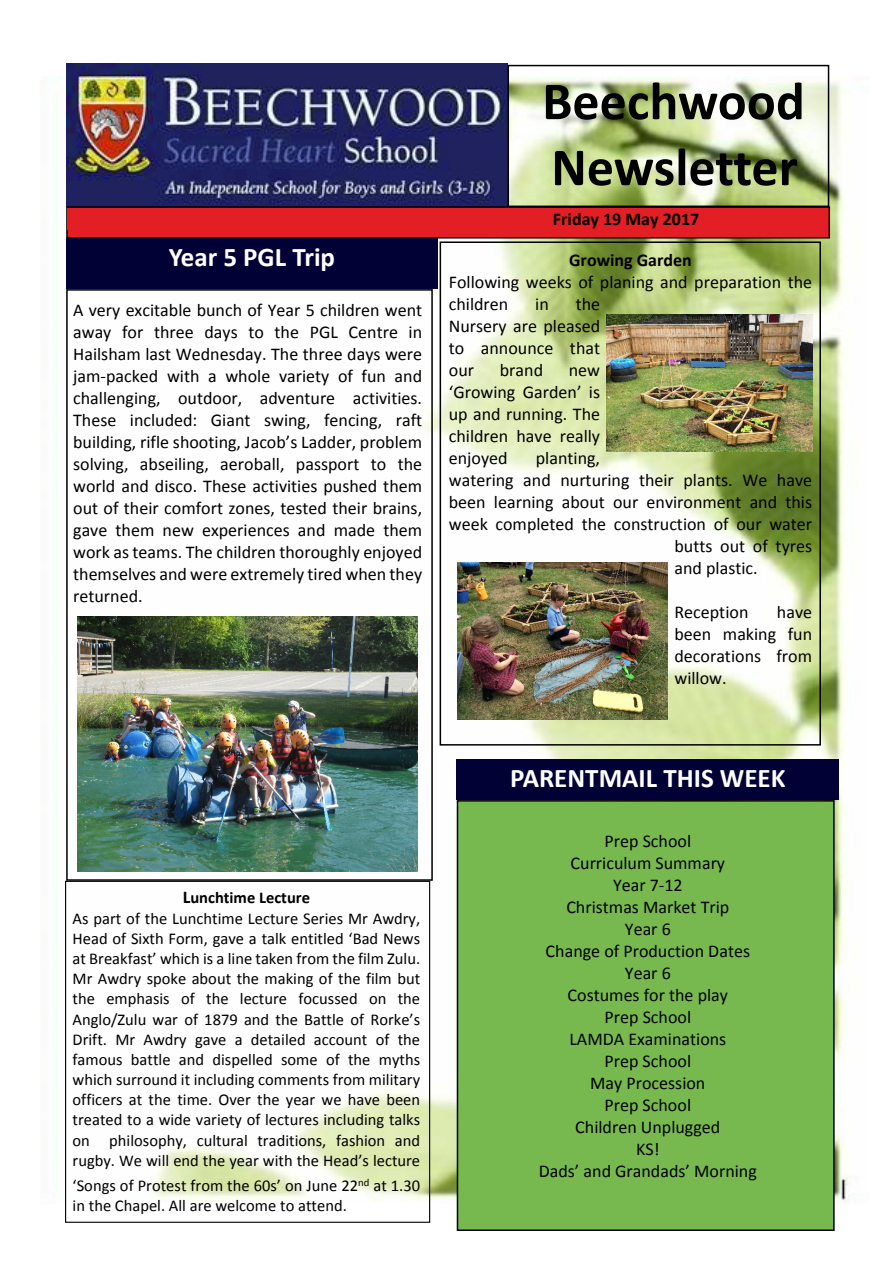
<style>
.page{position:relative;width:893px;height:1263px;background:#fff}
.page>*{position:absolute;margin:0;border:0;box-sizing:border-box;transform-origin:0 0}
.t1{font:700 54px/66px "Calibri";color:#000}
.t2{font:700 27px "Calibri";color:#fefefe}
.t3{font:18px/22px "Calibri";color:#000;text-align:justify}
.t4{font:700 18px "Calibri";color:#000}
.t5{font:16.5px/20.2px "Calibri";color:#000;text-align:center}
.s1{font-weight:700;font-size:18px}
.s2{font-weight:700}
</style>
<div class="page">
<img style="left:56px;top:76px;width:796px;height:1128px">
<img style="left:67px;top:64px;width:440px;height:142px">
<div style="left:507px;top:65px;width:322px;height:142px;border:2px solid #000"></div>
<div style="left:67px;top:207px;width:762px;height:31px;background:#e31f25"></div>
<div style="left:66px;top:206px;width:764px;height:33px;border:2px solid #000"></div>
<div style="left:67px;top:208px;width:632px;height:22px;background:#e31f25"></div>
<div style="left:457px;top:801px;width:377px;height:429px;background:#78b94f"></div>
<div style="left:457px;top:800px;width:378px;height:431px;border:2px solid #000"></div>
<div style="left:440px;top:241px;width:381px;height:504px;border:2px solid #000"></div>
<div style="left:66px;top:289px;width:367px;height:592px;border:2px solid #000"></div>
<div style="left:66px;top:239px;width:372px;height:50px;background:#010136"></div>
<div style="left:457px;top:760px;width:382px;height:40px;background:#010136"></div>
<div style="left:65px;top:881px;width:365px;height:342px;border:1px solid #000"></div>
<img style="left:78px;top:616px;width:340px;height:255px">
<img style="left:607px;top:315px;width:205px;height:136px">
<img style="left:457px;top:562px;width:211px;height:157px">
<h2 class="t2" style="left:169px;top:245px;width:168px">Year 5 PGL Trip</h2>
<p class="t3" style="left:73px;top:300px;width:350px">A very excitable bunch of Year 5 children went away for three days to the PGL Centre in Hailsham last Wednesday. The three days were jam-packed with a whole variety of fun and challenging, outdoor, adventure activities.<br>These included: Giant swing, fencing, raft building, rifle shooting, Jacob’s Ladder, problem solving, abseiling, aeroball, passport to the world and disco. These activities pushed them out of their comfort zones, tested their brains, gave them new experiences and made them work as teams. The children thoroughly enjoyed themselves and were extremely tired when they returned.</p>
<h1 class="t1" style="left:542px;top:73px;width:264px">Beechwood<br>Newsletter</h1>
<p class="t4" style="left:553px;top:212px;width:148px">Friday 19 May 2017</p>
<p class="t4" style="left:569px;top:253px;width:124px">Growing Garden</p>
<p class="t3" style="left:449px;top:273px;width:365px">Following weeks of planing and preparation the children</p>
<p class="t3" style="left:449px;top:295px;width:153px;text-indent:127px">the Nursery are pleased to announce that our</p>
<p class="t3" style="left:535px;top:295px;width:15px">in</p>
<p class="t3" style="left:500px;top:361px;width:45px">brand</p>
<p class="t3" style="left:449px;top:361px;width:153px;text-indent:120px">new ‘Growing Garden’ is up and running. The children have really enjoyed</p>
<p class="t3" style="left:536px;top:449px;width:66px">planting,</p>
<p class="t3" style="left:449px;top:471px;width:365px">watering and nurturing their plants. We have</p>
<p class="t3" style="left:449px;top:493px;width:365px">been learning about our environment and this</p>
<p class="t3" style="left:449px;top:515px;width:365px">week completed the construction of our water</p>
<p class="t3" style="left:674px;top:536px;width:139px">butts out of tyres</p>
<p class="t3" style="left:674px;top:558px;width:85px">and plastic.</p>
<p class="t3" style="left:674px;top:602px;width:75px">Reception</p>
<p class="t3" style="left:674px;top:602px;width:139px;text-indent:102px">have been making fun decorations from willow.</p>
<p class="t5" style="left:73px;top:889px;width:349px"><span class="s1">L</span><span class="s2">unchtime Lecture<br></span>As part of the Lunchtime Lecture Series Mr Awdry, Head of Sixth Form, gave a talk entitled ‘Bad News at Breakfast’ which is a line taken from the film Zulu.<br>Mr Awdry spoke about the making of the film but the emphasis of the lecture focussed on the Anglo/Zulu war of 1879 and the Battle of Rorke’s Drift. Mr Awdry gave a detailed account of the famous battle and dispelled some of the myths which surround it including comments from military officers at the time. Over the year we have been treated to a wide variety of lectures including talks on philosophy, cultural traditions, fashion and rugby. We will end the year with the Head’s lecture</p>
<p class="t5" style="left:73px;top:1177px;width:349px;text-align:left">‘Songs of Protest from the 60s’ on June 22<sup>nd</sup> at 1.30 in the Chapel. All are welcome to attend.</p>
<h2 class="t2" style="left:510px;top:766px;width:277px">PARENTMAIL THIS WEEK</h2>
<p class="t3" style="left:539px;top:832px;width:220px;text-align:center">Prep School<br>Curriculum Summary<br>Year 7-12<br>Christmas Market Trip<br>Year 6<br>Change of Production Dates<br>Year 6<br>Costumes for the play<br>Prep School<br>LAMDA Examinations<br>Prep School<br>May Procession<br>Prep School<br>Children Unplugged<br>KS!<br>Dads’ and Grandads’ Morning</p>
</div>
